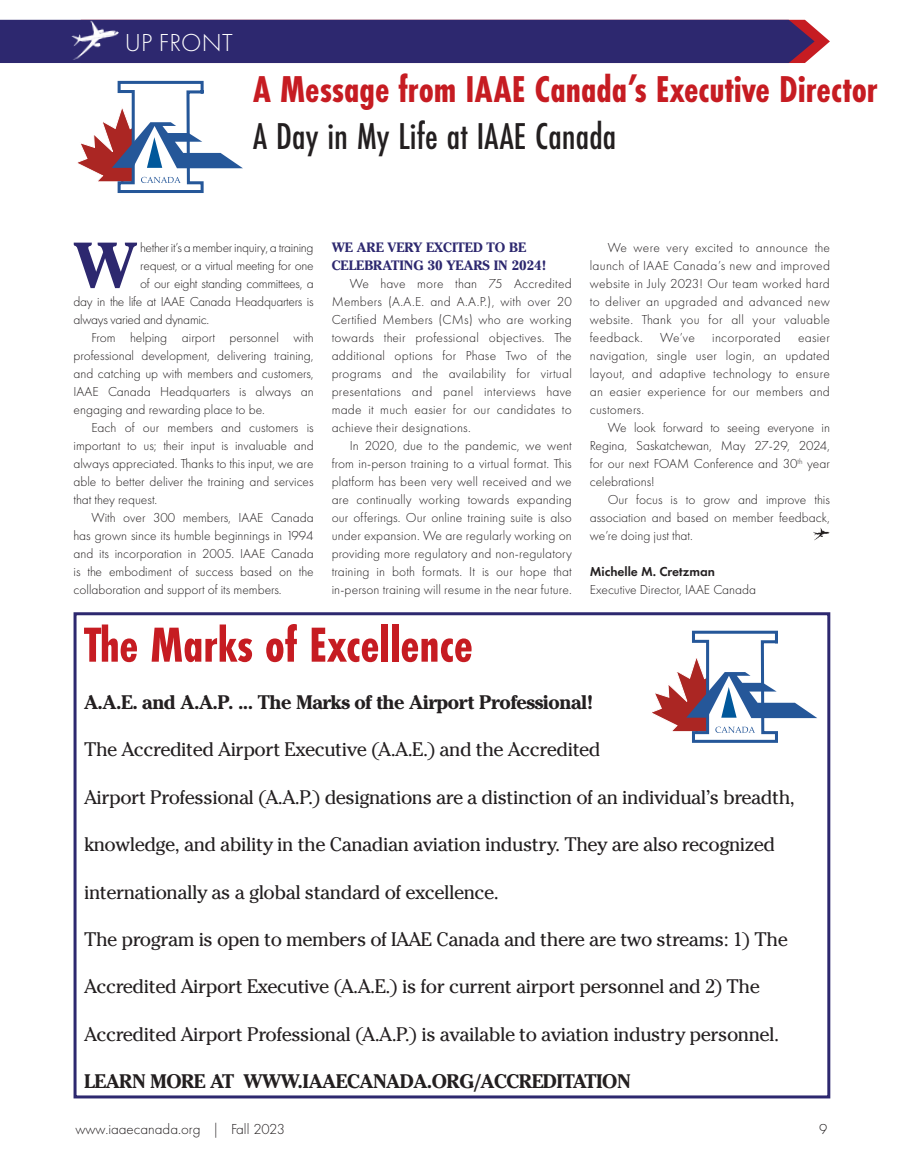
<style>
.page{position:relative;width:905px;height:1175px;background:#fff}
.page>*{position:absolute;margin:0;border:0;box-sizing:border-box;transform-origin:0 0}
.t1{font:700 64.65px "Cheltenham Std";color:#2d286f}
.Headline{font:700 51px "Futura PT Cond";color:#c61c22}
.t2{font:700 38.85px "Futura PT Cond";color:#c61c22}
.t3{font:500 38.85px "Futura PT Cond";color:#231f20}
.t4{font:300 25.5px "Futura PT";letter-spacing:.01em;color:#fff}
.Deck{font:19.5px "Cheltenham Std";letter-spacing:-.025em;color:#231f20}
.Deck-2{font:700 19.5px "Cheltenham Std";letter-spacing:-.025em;color:#231f20}
.t5{font:300 15px "Futura PT";color:#231f20}
.t6{font:300 13.5px/18px "Futura PT";color:#231f20;text-align:justify}
.t7{font:300 13.5px "Futura PT";letter-spacing:-.02em;color:#231f20}
.Subhead{font:700 13.5px/18px "Cheltenham Std";color:#2d286f}
.t8{font:600 13.5px "Futura PT";color:#231f20}
.t9{font:300 13.5px "Futura PT";letter-spacing:.02em;color:#231f20}
</style>
<div class="page">
<div style="left:0;top:20px;width:830px;height:43px;background:#2d286f"></div>
<img style="left:68px;top:19px;width:55px;height:42px">
<img style="left:813px;top:527px;width:16px;height:13px">
<svg style="left:77px;top:81px;width:166px;height:112px"></svg>
<div style="left:74px;top:612px;width:756px;height:486px;border:3px solid #2d286f"></div>
<svg style="left:652px;top:630px;width:165px;height:113px"></svg>
<p class="t4" style="left:125px;top:28px;width:110px">UP FRONT</p>
<p class="t2" style="left:253px;top:66px;width:626px">A Message from IAAE Canada’s Executive Director</p>
<p class="t3" style="left:253px;top:113px;width:364px">A Day in My Life at IAAE Canada</p>
<p class="t1" style="left:74px;top:227px;width:65px">W</p>
<p class="t7" style="left:140px;top:240px;width:175px">hether it’s a member inquiry, a training</p>
<p class="t7" style="left:140px;top:258px;width:175px">request, or a virtual meeting for one</p>
<p class="t7" style="left:140px;top:276px;width:175px">of our eight standing committees, a</p>
<p class="t7" style="left:74px;top:294px;width:242px">day in the life at IAAE Canada Headquarters is</p>
<p class="t7" style="left:74px;top:312px;width:137px">always varied and dynamic.</p>
<p class="t6" style="left:74px;top:329px;width:242px;text-indent:18px">From helping airport personnel with professional development, delivering training, and catching up with members and customers, IAAE Canada Headquarters is always an engaging and rewarding place to be.</p>
<p class="t6" style="left:74px;top:419px;width:242px;text-indent:18px">Each of our members and customers is important to us; their input is invaluable and always appreciated. Thanks to this input, we are able to better deliver the training and services that they request.</p>
<p class="t6" style="left:74px;top:509px;width:242px;text-indent:18px">With over 300 members, IAAE Canada has grown since its humble beginnings in 1994 and its incorporation in 2005. IAAE Canada is the embodiment of success based on the collaboration and support of its members.</p>
<p class="Subhead" style="left:331px;top:238px;width:216px">WE ARE VERY EXCITED TO BE<br>CELEBRATING 30 YEARS IN 2024!</p>
<p class="t6" style="left:331px;top:275px;width:242px;text-indent:18px">We have more than 75 Accredited Members (A.A.E. and A.A.P.), with over 20<br>Certified Members (CMs) who are working towards their professional objectives. The additional options for Phase Two of the programs and the availability for virtual presentations and panel interviews have made it much easier for our candidates to achieve their designations.</p>
<p class="t6" style="left:331px;top:436px;width:242px;text-indent:18px">In 2020, due to the pandemic, we went from in-person training to a virtual format. This platform has been very well received and we are continually working towards expanding our offerings. Our online training suite is also under expansion. We are regularly working on providing more regulatory and non-regulatory training in both formats. It is our hope that in-person training will resume in the near future.</p>
<p class="t6" style="left:589px;top:238px;width:242px;text-indent:18px">We were very excited to announce the launch of IAAE Canada’s new and improved website in July 2023! Our team worked hard to deliver an upgraded and advanced new website. Thank you for all your valuable feedback.</p>
<p class="t6" style="left:660px;top:328px;width:36px">We’ve</p>
<p class="t9" style="left:712px;top:330px;width:70px">incorporated</p>
<p class="t6" style="left:589px;top:328px;width:242px;text-indent:208px">easier navigation, single user login, an updated layout, and adaptive technology to ensure an easier experience for our members and customers.</p>
<p class="t6" style="left:589px;top:418px;width:242px;text-indent:18px">We look forward to seeing everyone in Regina, Saskatchewan, May 27-29, 2024, for our next FOAM Conference and 30<sup>th</sup> year celebrations!</p>
<p class="t6" style="left:590px;top:491px;width:242px;text-indent:18px">Our focus is to grow and improve this association and based on member feedback, we’re doing just that.</p>
<p class="t8" style="left:590px;top:563px;width:127px">Michelle M. Cretzman</p>
<p class="t6" style="left:590px;top:581px;width:168px">Executive Director, IAAE Canada</p>
<p class="Headline" style="left:84px;top:615px;width:390px">The Marks of Excellence</p>
<p class="Deck-2" style="left:84px;top:690px;width:511px">A.A.E. and A.A.P. ... The Marks of the Airport Professional!</p>
<p class="Deck" style="left:84px;top:738px;width:518px">The Accredited Airport Executive (A.A.E.) and the Accredited</p>
<p class="Deck" style="left:84px;top:785px;width:712px">Airport Professional (A.A.P.) designations are a distinction of an individual’s breadth,</p>
<p class="Deck" style="left:84px;top:833px;width:692px">knowledge, and ability in the Canadian aviation industry. They are also recognized</p>
<p class="Deck" style="left:84px;top:880px;width:416px">internationally as a global standard of excellence.</p>
<p class="Deck" style="left:84px;top:927px;width:705px">The program is open to members of IAAE Canada and there are two streams: 1) The</p>
<p class="Deck" style="left:84px;top:975px;width:677px">Accredited Airport Executive (A.A.E.) is for current airport personnel and 2) The</p>
<p class="Deck" style="left:84px;top:1022px;width:696px">Accredited Airport Professional (A.A.P.) is available to aviation industry personnel.</p>
<p class="Deck-2" style="left:84px;top:1069px;width:548px">LEARN MORE AT WWW.IAAECANADA.ORG/ACCREDITATION</p>
<p class="t5" style="left:75px;top:1120px;width:211px">www.iaaecanada.org | Fall 2023</p>
<p class="t5" style="left:819px;top:1120px;width:10px">9</p>
</div>
